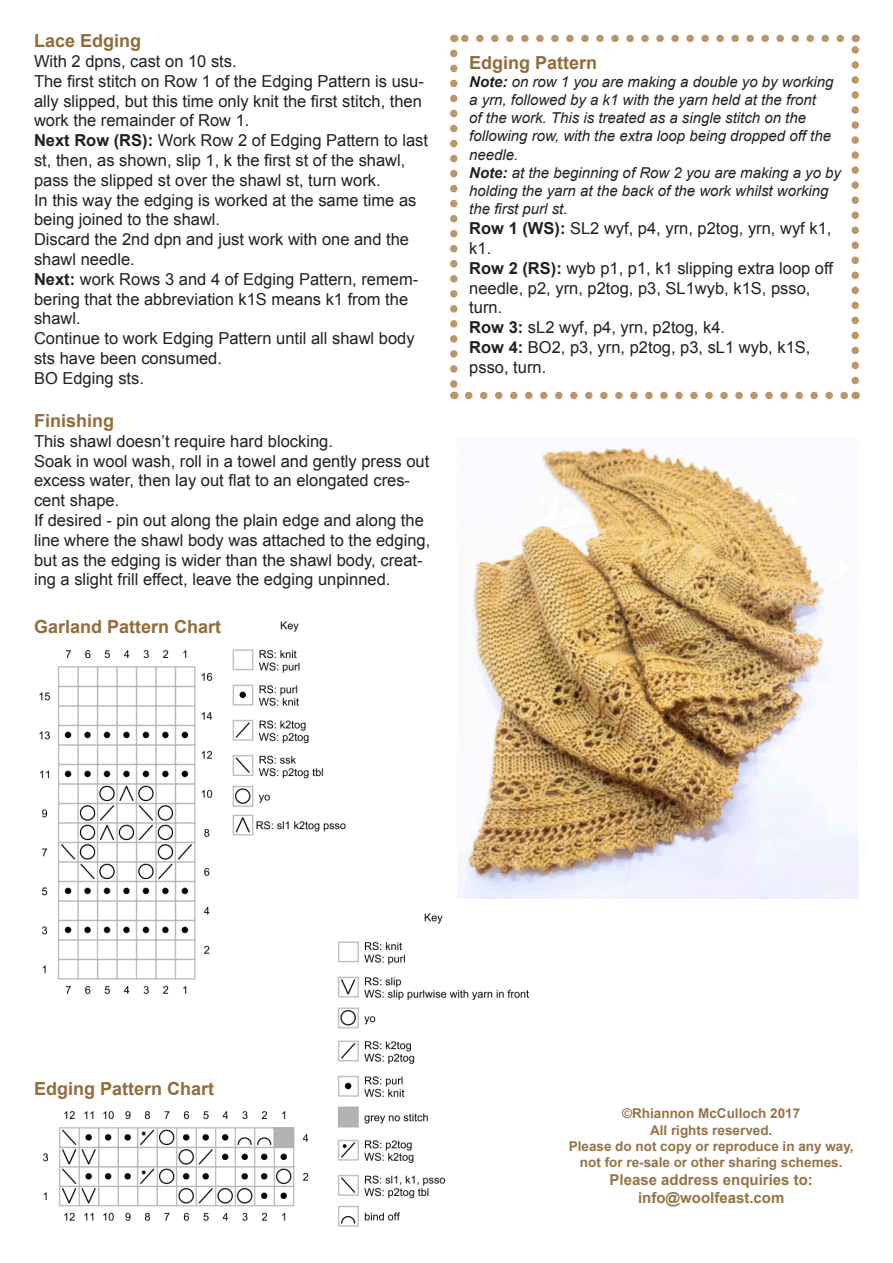
<style>
.page{position:relative;width:893px;height:1263px;background:#fff}
.page>*{position:absolute;margin:0;border:0;box-sizing:border-box;transform-origin:0 0}
.t1{font:700 18px "Arial";color:#926c3b}
.t2{font:16.5px/19.8px "Arial";color:#231f20}
.t3{font:italic 15px/18px "Arial";color:#231f20}
.t4{font:700 15px "Arial";color:#977345}
.t5{font:700 13.5px/16.2px "Arial";color:#977345;text-align:center}
.s1{font-weight:700}
</style>
<div class="page">
<svg style="left:469px;top:392px;width:379px;height:7px"></svg>
<svg style="left:461px;top:35px;width:379px;height:7px"></svg>
<svg style="left:450px;top:53px;width:8px;height:346px"></svg>
<svg style="left:851px;top:35px;width:8px;height:346px"></svg>
<img style="left:39px;top:621px;width:307px;height:374px">
<img style="left:43px;top:1110px;width:266px;height:111px">
<img style="left:457px;top:447px;width:402px;height:452px">
<img style="left:322px;top:912px;width:207px;height:315px">
<p class="t1" style="left:34px;top:29px;width:109px">Lace Edging</p>
<p class="t2" style="left:34px;top:51px;width:204px">With 2 dpns, cast on 10 sts.</p>
<p class="t2" style="left:34px;top:71px;width:391px;text-align:justify">The first stitch on Row 1 of the Edging Pattern is usu&shy;ally slipped, but this time only knit the first stitch, then work the remainder of Row 1.</p>
<p class="t2" style="left:34px;top:131px;width:395px"><span class="s1">Next Row (RS):</span> Work Row 2 of Edging Pattern to last st, then, as shown, slip 1, k the first st of the shawl, pass the slipped st over the shawl st, turn work.</p>
<p class="t2" style="left:34px;top:190px;width:384px">In this way the edging is worked at the same time as being joined to the shawl.</p>
<p class="t2" style="left:34px;top:230px;width:377px">Discard the 2nd dpn and just work with one and the shawl needle.</p>
<p class="t2" style="left:34px;top:269px;width:386px"><span class="s1">Next:</span> work Rows 3 and 4 of Edging Pattern, remem&shy;bering that the abbreviation k1S means k1 from the shawl.</p>
<p class="t2" style="left:34px;top:329px;width:382px">Continue to work Edging Pattern until all shawl body sts have been consumed.</p>
<p class="t2" style="left:34px;top:368px;width:112px">BO Edging sts.</p>
<p class="t1" style="left:34px;top:409px;width:82px">Finishing</p>
<p class="t2" style="left:34px;top:431px;width:300px">This shawl doesn’t require hard blocking.</p>
<p class="t2" style="left:34px;top:451px;width:397px">Soak in wool wash, roll in a towel and gently press out excess water, then lay out flat to an elongated cres&shy;cent shape.</p>
<p class="t2" style="left:34px;top:510px;width:398px">If desired - pin out along the plain edge and along the line where the shawl body was attached to the edging, but as the edging is wider than the shawl body, creat&shy;ing a slight frill effect, leave the edging unpinned.</p>
<p class="t1" style="left:34px;top:615px;width:189px">Garland Pattern Chart</p>
<p class="t1" style="left:469px;top:50px;width:130px">Edging Pattern</p>
<p class="t3" style="left:469px;top:73px;width:366px"><span class="s1">Note:</span> on row 1 you are making a double yo by working a yrn, followed by a k1 with the yarn held at the front<br>of the work. This is treated as a single stitch on the following row, with the extra loop being dropped off the</p>
<p class="t3" style="left:469px;top:146px;width:51px">needle.</p>
<p class="t3" style="left:469px;top:164px;width:373px"><span class="s1">Note:</span> at the beginning of Row 2 you are making a yo by holding the yarn at the back of the work whilst working the first purl st.</p>
<p class="t2" style="left:469px;top:219px;width:364px"><span class="s1">Row 1 (WS):</span> SL2 wyf, p4, yrn, p2tog, yrn, wyf k1, k1.</p>
<p class="t2" style="left:469px;top:258px;width:365px"><span class="s1">Row 2 (RS):</span> wyb p1, p1, k1 slipping extra loop off needle, p2, yrn, p2tog, p3, SL1wyb, k1S, psso, turn.</p>
<p class="t2" style="left:469px;top:318px;width:257px"><span class="s1">Row 3:</span> sL2 wyf, p4, yrn, p2tog, k4.</p>
<p class="t2" style="left:469px;top:337px;width:343px"><span class="s1">Row 4:</span> BO2, p3, yrn, p2tog, p3, sL1 wyb, k1S, psso, turn.</p>
<p class="t1" style="left:34px;top:1077px;width:182px">Edging Pattern Chart</p>
<p class="t5" style="left:622px;top:1106px;width:179px">©Rhiannon McCulloch 2017</p>
<p class="t5" style="left:650px;top:1122px;width:124px">All rights reserved.</p>
<p class="t5" style="left:569px;top:1138px;width:286px">Please do not copy or reproduce in any way, not for re-sale or other sharing schemes.</p>
<p class="t4" style="left:609px;top:1170px;width:205px">Please address enquiries to:</p>
<p class="t4" style="left:638px;top:1188px;width:148px">info@woolfeast.com</p>
</div>
